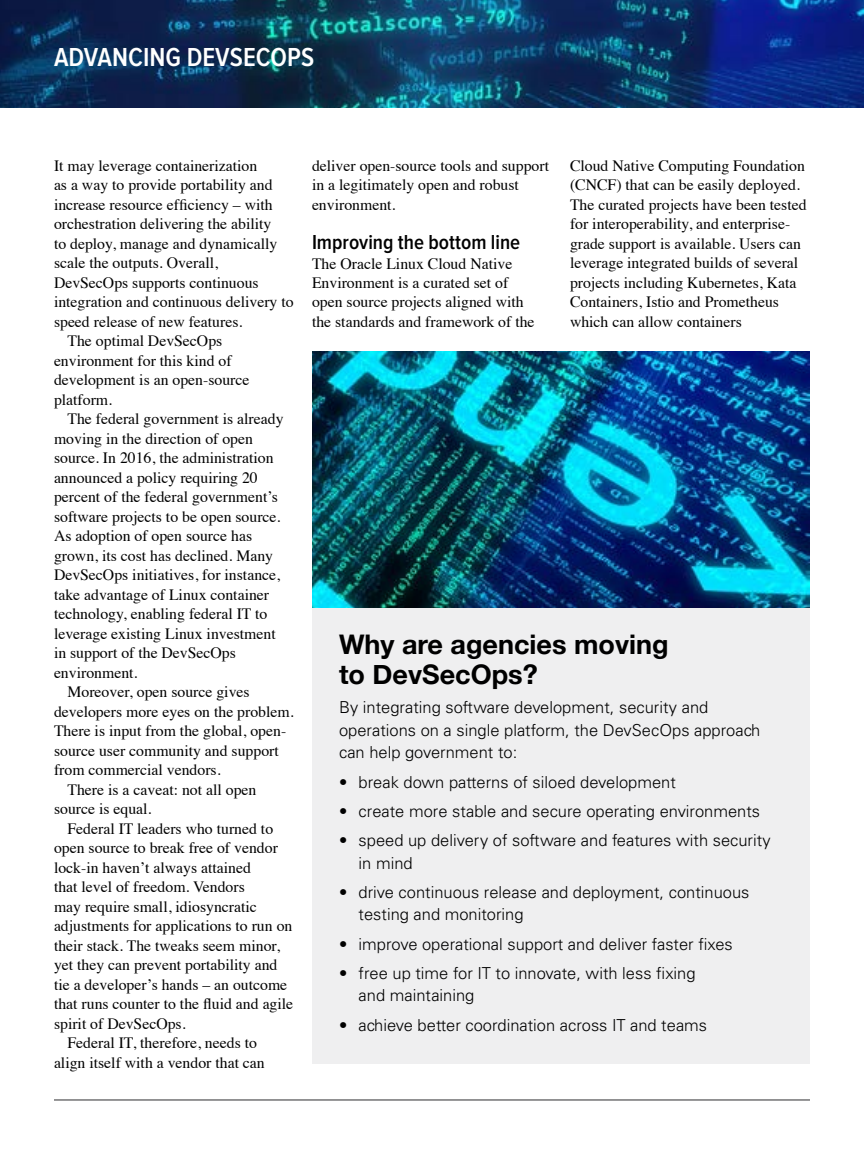
<style>
.page{position:relative;width:864px;height:1161px;background:#fff}
.page>*{position:absolute;margin:0;border:0;box-sizing:border-box;transform-origin:0 0}
.t1{font:700 27px/30px "Helvetica Neue";color:#000}
.t2{font:600 27px "Proxima Nova Cond";color:#fff}
.t3{font:600 21px "Proxima Nova Cond";color:#000}
.t4{font:300 16.5px/22.5px "Univers LT Std";color:#000}
.t5{font:15.75px/19.5px "Times";color:#000}
</style>
<div class="page">
<hr style="left:54px;top:1100px;width:756px;height:1px;background:#2c2d2f">
<img style="left:0;top:0;width:864px;height:108px">
<div style="left:312px;top:352px;width:498px;height:712px;background:#efeff0"></div>
<img style="left:312px;top:352px;width:498px;height:256px">
<h1 class="t2" style="left:54px;top:44px;width:262px">ADVANCING DEVSECOPS</h1>
<p class="t5" style="left:54px;top:155px;width:205px">It may leverage containerization</p>
<p class="t5" style="left:54px;top:174px;width:220px">as a way to provide portability and</p>
<p class="t5" style="left:54px;top:194px;width:220px">increase resource efficiency – with</p>
<p class="t5" style="left:54px;top:213px;width:219px">orchestration delivering the ability</p>
<p class="t5" style="left:54px;top:233px;width:225px">to deploy, manage and dynamically</p>
<p class="t5" style="left:54px;top:252px;width:166px">scale the outputs. Overall,</p>
<p class="t5" style="left:54px;top:272px;width:206px">DevSecOps supports continuous</p>
<p class="t5" style="left:54px;top:291px;width:241px">integration and continuous delivery to</p>
<p class="t5" style="left:54px;top:311px;width:190px">speed release of new features.</p>
<p class="t5" style="left:67px;top:330px;width:156px">The optimal DevSecOps</p>
<p class="t5" style="left:54px;top:350px;width:179px">environment for this kind of</p>
<p class="t5" style="left:54px;top:369px;width:197px">development is an open-source</p>
<p class="t5" style="left:54px;top:389px;width:60px">platform.</p>
<p class="t5" style="left:67px;top:408px;width:218px">The federal government is already</p>
<p class="t5" style="left:54px;top:428px;width:201px">moving in the direction of open</p>
<p class="t5" style="left:54px;top:447px;width:221px">source. In 2016, the administration</p>
<p class="t5" style="left:54px;top:467px;width:205px">announced a policy requiring 20</p>
<p class="t5" style="left:54px;top:486px;width:225px">percent of the federal government’s</p>
<p class="t5" style="left:54px;top:506px;width:228px">software projects to be open source.</p>
<p class="t5" style="left:54px;top:525px;width:200px">As adoption of open source has</p>
<p class="t5" style="left:54px;top:545px;width:221px">grown, its cost has declined. Many</p>
<p class="t5" style="left:54px;top:564px;width:228px">DevSecOps initiatives, for instance,</p>
<p class="t5" style="left:54px;top:584px;width:217px">take advantage of Linux container</p>
<p class="t5" style="left:54px;top:603px;width:215px">technology, enabling federal IT to</p>
<p class="t5" style="left:54px;top:623px;width:223px">leverage existing Linux investment</p>
<p class="t5" style="left:54px;top:642px;width:183px">in support of the DevSecOps</p>
<p class="t5" style="left:54px;top:662px;width:85px">environment.</p>
<p class="t5" style="left:67px;top:681px;width:184px">Moreover, open source gives</p>
<p class="t5" style="left:54px;top:701px;width:241px">developers more eyes on the problem.</p>
<p class="t5" style="left:54px;top:720px;width:234px">There is input from the global, open-</p>
<p class="t5" style="left:54px;top:740px;width:226px">source user community and support</p>
<p class="t5" style="left:54px;top:759px;width:168px">from commercial vendors.</p>
<p class="t5" style="left:67px;top:779px;width:190px">There is a caveat: not all open</p>
<p class="t5" style="left:54px;top:798px;width:99px">source is equal.</p>
<p class="t5" style="left:67px;top:818px;width:207px">Federal IT leaders who turned to</p>
<p class="t5" style="left:54px;top:837px;width:225px">open source to break free of vendor</p>
<p class="t5" style="left:54px;top:857px;width:198px">lock-in haven’t always attained</p>
<p class="t5" style="left:54px;top:876px;width:192px">that level of freedom. Vendors</p>
<p class="t5" style="left:54px;top:896px;width:204px">may require small, idiosyncratic</p>
<p class="t5" style="left:54px;top:915px;width:240px">adjustments for applications to run on</p>
<p class="t5" style="left:54px;top:935px;width:228px">their stack. The tweaks seem minor,</p>
<p class="t5" style="left:54px;top:954px;width:225px">yet they can prevent portability and</p>
<p class="t5" style="left:54px;top:974px;width:235px">tie a developer’s hands – an outcome</p>
<p class="t5" style="left:54px;top:993px;width:241px">that runs counter to the fluid and agile</p>
<p class="t5" style="left:54px;top:1013px;width:133px">spirit of DevSecOps.</p>
<p class="t5" style="left:67px;top:1032px;width:191px">Federal IT, therefore, needs to</p>
<p class="t5" style="left:54px;top:1052px;width:212px">align itself with a vendor that can</p>
<p class="t5" style="left:312px;top:155px;width:239px">deliver open-source tools and support in a legitimately open and robust environment.</p>
<h2 class="t3" style="left:312px;top:232px;width:210px">Improving the bottom line</h2>
<p class="t5" style="left:312px;top:252px;width:224px">The Oracle Linux Cloud Native<br>Environment is a curated set of open source projects aligned with the standards and framework of the</p>
<p class="t5" style="left:570px;top:155px;width:238px">Cloud Native Computing Foundation (CNCF) that can be easily deployed.<br>The curated projects have been tested for interoperability, and enterprise&shy;grade support is available. Users can leverage integrated builds of several projects including Kubernetes, Kata Containers, Istio and Prometheus which can allow containers</p>
<h1 class="t1" style="left:339px;top:630px;width:331px">Why are agencies moving to DevSecOps?</h1>
<p class="t4" style="left:339px;top:696px;width:423px">By integrating software development, security and operations on a single platform, the DevSecOps approach can help government to:</p>
<p class="t4" style="left:339px;top:771px;width:338px">• break down patterns of siloed development</p>
<p class="t4" style="left:339px;top:800px;width:423px">• create more stable and secure operating environments</p>
<p class="t4" style="left:359px;top:829px;width:414px;text-indent:-20px">• speed up delivery of software and features with security in mind</p>
<p class="t4" style="left:359px;top:881px;width:392px;text-indent:-20px">• drive continuous release and deployment, continuous testing and monitoring</p>
<p class="t4" style="left:339px;top:933px;width:395px">• improve operational support and deliver faster fixes</p>
<p class="t4" style="left:359px;top:962px;width:339px;text-indent:-20px">• free up time for IT to innovate, with less fixing and maintaining</p>
<p class="t4" style="left:339px;top:1014px;width:370px">• achieve better coordination across IT and teams</p>
</div>
